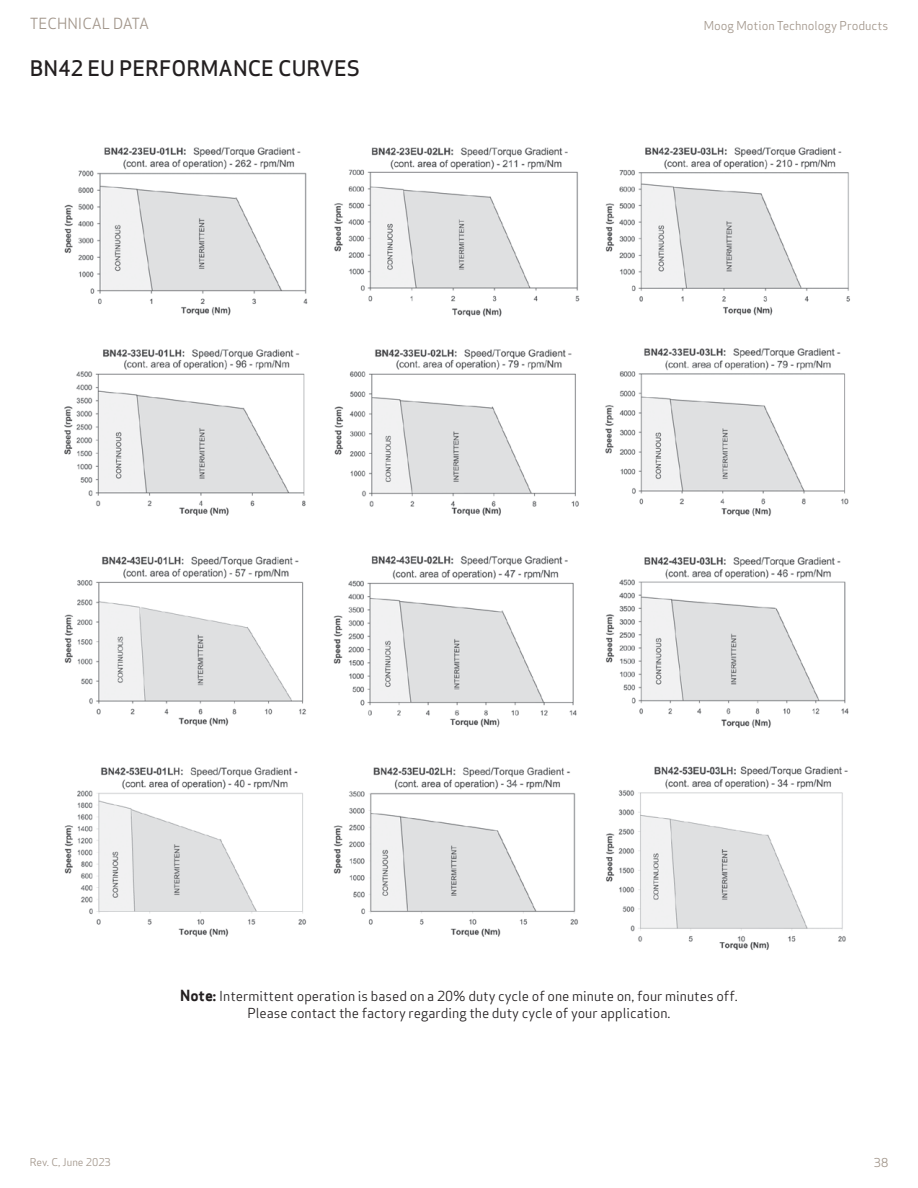
<style>
.page{position:relative;width:918px;height:1188px;background:#fff}
.page>*{position:absolute;margin:0;border:0;box-sizing:border-box;transform-origin:0 0}
.t1{font:500 21px "Apex Sans";color:#231f20}
.t2{font:15px "Apex Sans";color:#a2968b}
.t3{font:13.5px/16.5px "Apex Sans";color:#231f20;text-align:center}
.t4{font:12px "Apex Sans";color:#a2968b}
.t5{font:10.5px "Apex Sans";color:#a2968b}
.s1{font-weight:700;font-size:15px}
</style>
<div class="page">
<img style="left:64px;top:147px;width:786px;height:803px">
<p class="t2" style="left:30px;top:11px;width:121px">TECHNICAL DATA</p>
<h1 class="t1" style="left:30px;top:49px;width:332px">BN42 EU PERFORMANCE CURVES</h1>
<p class="t4" style="left:704px;top:16px;width:186px">Moog Motion Technology Products</p>
<p class="t5" style="left:30px;top:1154px;width:83px">Rev. C, June 2023</p>
<p class="t3" style="left:180px;top:987px;width:559px"><span class="s1">Note:</span> Intermittent operation is based on a 20% duty cycle of one minute on, four minutes off.<br>Please contact the factory regarding the duty cycle of your application.</p>
<p class="t4" style="left:874px;top:1153px;width:16px">38</p>
</div>
